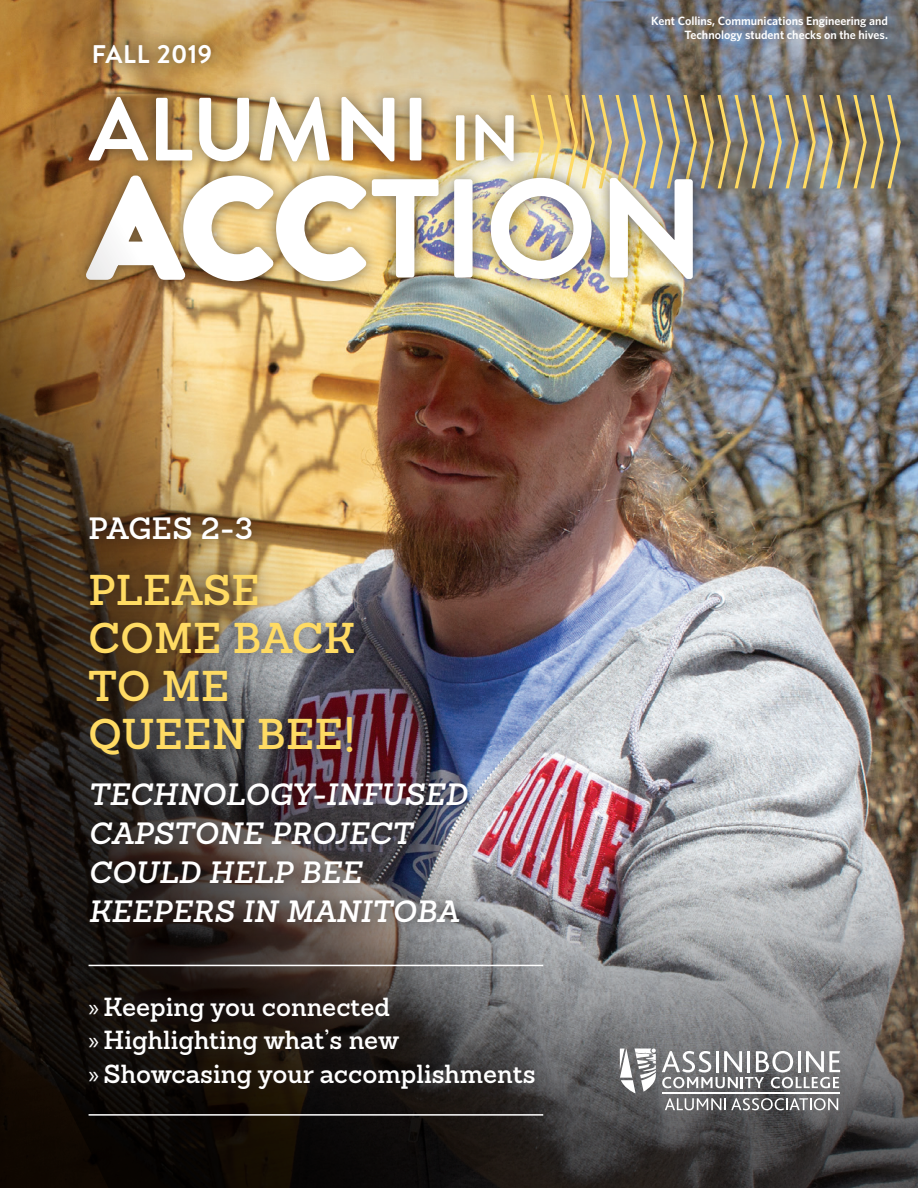
<style>
.page{position:relative;width:918px;height:1188px;background:#fff}
.page>*{position:absolute;margin:0;border:0;box-sizing:border-box;transform-origin:0 0}
.t1{font:700 140.4px "Brandon Text";color:#fff}
.t2{font:700 89.55px "Brandon Text";color:#fff}
.t3{font:600 42px/48px "Sanchez";letter-spacing:.01em;color:#ffdb63}
.t4{font:italic 600 30px/39px "Sanchez";letter-spacing:.01em;color:#fff}
.t5{font:600 30px "Sanchez";color:#fff}
.t6{font:600 25.5px/33.8px "Sanchez";color:#fff}
.t7{font:700 25.5px "Brandon Text";letter-spacing:.01em;color:#fff}
.t8{font:600 12px/13.5px "Whitney";color:#fff;text-align:right}
.s1{font-size:64.65px}
.s2{font-weight:900}
.s3{font-family:"Myriad Pro";font-weight:400}
</style>
<div class="page">
<img style="left:700px;top:249px;width:218px;height:565px">
<svg style="left:700px;top:0;width:218px;height:249px;background:#76777a"></svg>
<svg style="left:700px;top:814px;width:218px;height:374px;background:#838282"></svg>
<svg style="left:708px;top:95px;width:203px;height:93px;background:#8b8672"></svg>
<img style="left:0;top:0;width:700px;height:1188px">
<svg style="left:620px;top:1048px;width:220px;height:62px"></svg>
<div style="left:79px;top:30px;width:147px;height:48px;background:#231f20;opacity:.75"></div>
<div style="left:69px;top:983px;width:474px;height:121px;background:#231f20;opacity:.75"></div>
<hr style="left:89px;top:965px;width:454px;height:1px;background:#fff">
<hr style="left:89px;top:1114px;width:454px;height:2px;background:#fff">
<div style="left:75px;top:503px;width:407px;height:434px;background:#231f20;opacity:.75"></div>
<h3 class="t7" style="left:92px;top:36px;width:122px">FALL 2019</h3>
<p class="t8" style="left:651px;top:14px;width:238px">Kent Collins, Communications Engineering and<br>Technology student checks on the hives.</p>
<h2 class="t2" style="left:89px;top:67px;width:432px">ALUMNI <span class="s1">IN</span></h2>
<h1 class="t1" style="left:89px;top:131px;width:618px"><span class="s2">ACC</span>TION</h1>
<h3 class="t5" style="left:89px;top:509px;width:166px">PAGES 2-3</h3>
<h3 class="t3" style="left:89px;top:566px;width:269px">PLEASE<br>COME BACK<br>TO ME<br>QUEEN BEE!</h3>
<h3 class="t4" style="left:89px;top:775px;width:380px">TECHNOLOGY-INFUSED<br>CAPSTONE PROJECT<br>COULD HELP BEE<br>KEEPERS IN MANITOBA</h3>
<h3 class="t6" style="left:89px;top:990px;width:448px"><span class="s3">»</span> Keeping you connected<br><span class="s3">»</span> Highlighting what’s new<br><span class="s3">»</span> Showcasing your accomplishments</h3>
</div>
